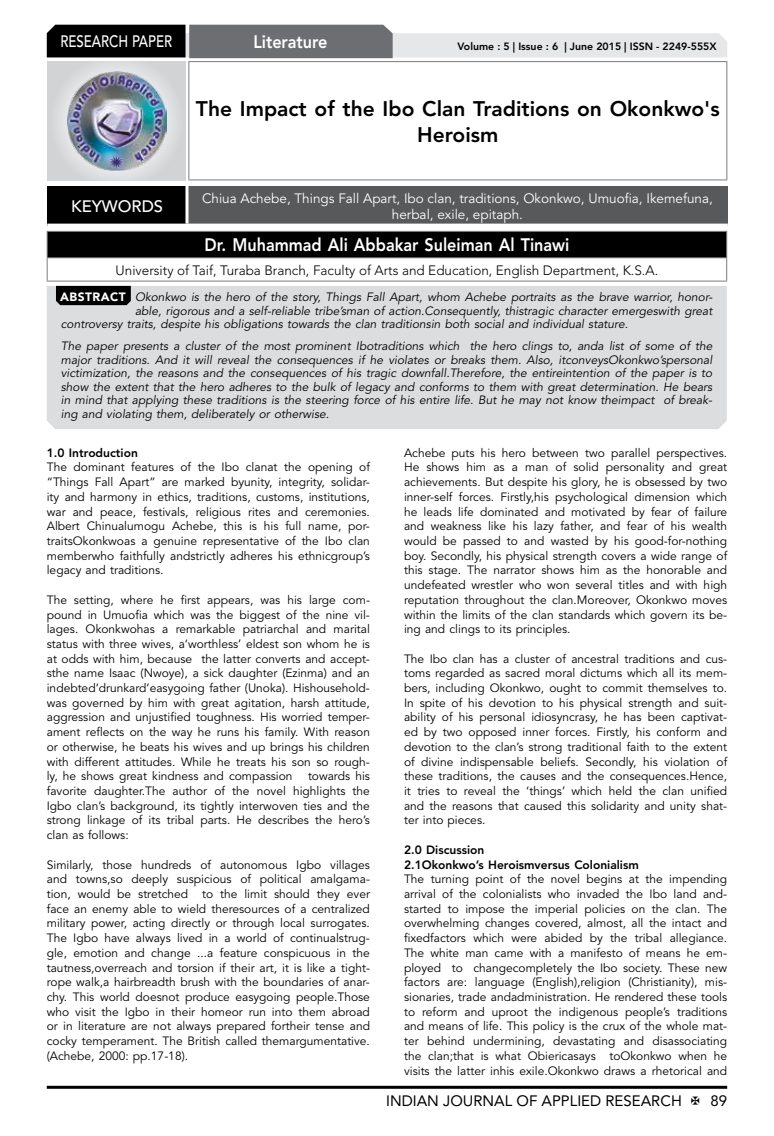
<style>
.page{position:relative;width:774px;height:1136px;background:#fff}
.page>*{position:absolute;margin:0;border:0;box-sizing:border-box;transform-origin:0 0}
.t1{font:800 21px/26.2px "Avenir LT Std";color:#000;text-align:center}
.t2{font:800 18px "Avenir LT Std";color:#fff;scale:.9 1}
.t3{font:500 16.5px "Avenir LT Std";color:#fff;scale:.8 1}
.t4{font:500 16.5px "Avenir LT Std";color:#fff}
.t5{font:15px "Avenir LT Std";color:#000}
.t6{font:13.5px/16.2px "Avenir LT Std";color:#fff;text-align:center}
.t7{font:300 13.5px "Avenir LT Std";color:#000}
.t8{font:12px/14.7px "Avenir LT Std";color:#000;text-align:justify}
.t9{font:italic 12px/13.5px "Avenir LT Std";color:#000;text-align:justify}
.t10{font:800 12px/14.7px "Avenir LT Std";color:#000}
.t11{font:800 10.5px "Avenir LT Std";color:#000}
.s1{font-weight:900;font-style:normal;color:#fff}
</style>
<div class="page">
<hr style="left:47px;top:1085px;width:680px;height:3px;background:#000">
<div style="left:48px;top:62px;width:137px;height:118px;background:linear-gradient(to right,#d9dadb,#d9dadb)"></div>
<img style="left:68px;top:71px;width:99px;height:100px">
<svg style="left:47px;top:25px;width:680px;height:33px;background:#979899"></svg>
<hr style="left:188px;top:61px;width:539px;height:1px;background:#808285">
<hr style="left:188px;top:62px;width:1px;height:117px;background:#808285">
<hr style="left:726px;top:62px;width:1px;height:117px;background:#808285">
<hr style="left:188px;top:179px;width:539px;height:1px;background:#808285">
<div style="left:47px;top:231px;width:680px;height:27px;background:#000"></div>
<hr style="left:47px;top:231px;width:680px;height:1px;background:#808285">
<hr style="left:47px;top:257px;width:680px;height:1px;background:#808285">
<svg style="left:47px;top:232px;width:1px;height:48px"></svg>
<svg style="left:726px;top:232px;width:1px;height:48px"></svg>
<hr style="left:47px;top:280px;width:680px;height:1px;background:#808285">
<div style="left:47px;top:186px;width:140px;height:39px;background:#000"></div>
<div style="left:187px;top:186px;width:541px;height:39px;background:#58595b"></div>
<hr style="left:185px;top:186px;width:3px;height:37px;background:#fff">
<hr style="left:47px;top:223px;width:140px;height:3px;background:#fff">
<hr style="left:187px;top:223px;width:541px;height:3px;background:#fff">
<div style="left:47px;top:286px;width:680px;height:143px;background:#dcddde"></div>
<svg style="left:56px;top:286px;width:75px;height:19px"></svg>
<h3 class="t3" style="left:60px;top:32px;width:139px">RESEARCH PAPER</h3>
<h2 class="t2" style="left:253px;top:31px;width:84px">Literature</h2>
<p class="t11" style="left:457px;top:41px;width:261px">Volume : 5 | Issue : 6 | June 2015 | ISSN - 2249-555X</p>
<h1 class="t1" style="left:196px;top:95px;width:525px">The Impact of the Ibo Clan Traditions on Okonkwo's<br>Heroism</h1>
<h3 class="t4" style="left:71px;top:196px;width:94px">KEYWORDS</h3>
<p class="t6" style="left:202px;top:190px;width:512px">Chiua Achebe, Things Fall Apart, Ibo clan, traditions, Okonkwo, Umuofia, Ikemefuna, herbal, exile, epitaph.</p>
<h2 class="t2" style="left:204px;top:234px;width:407px">Dr. Muhammad Ali Abbakar Suleiman Al Tinawi</h2>
<p class="t7" style="left:116px;top:262px;width:544px">University of Taif, Turaba Branch, Faculty of Arts and Education, English Department, K.S.A.</p>
<p class="t9" style="left:60px;top:290px;width:654px"><span class="s1">ABSTRACT</span> Okonkwo is the hero of the story, Things Fall Apart, whom Achebe portraits as the brave warrior, honor-</p>
<p class="t9" style="left:135px;top:304px;width:579px">able, rigorous and a self-reliable tribe’sman of action.Consequently, thistragic character emergeswith great</p>
<p class="t9" style="left:61px;top:317px;width:569px">controversy traits, despite his obligations towards the clan traditionsin both social and individual stature.</p>
<p class="t9" style="left:61px;top:339px;width:653px">The paper presents a cluster of the most prominent Ibotraditions which the hero clings to, anda list of some of the major traditions. And it will reveal the consequences if he violates or breaks them. Also, itconveysOkonkwo’spersonal victimization, the reasons and the consequences of his tragic downfall.Therefore, the entireintention of the paper is to show the extent that the hero adheres to the bulk of legacy and conforms to them with great determination. He bears in mind that applying these traditions is the steering force of his entire life. But he may not know theimpact of break&shy;ing and violating them, deliberately or otherwise.</p>
<p class="t10" style="left:47px;top:445px;width:93px">1.0 Introduction</p>
<p class="t8" style="left:47px;top:460px;width:325px">The dominant features of the Ibo clanat the opening of “Things Fall Apart” are marked byunity, integrity, solidar&shy;ity and harmony in ethics, traditions, customs, institutions, war and peace, festivals, religious rites and ceremonies.<br>Albert Chinualumogu Achebe, this is his full name, por&shy;traitsOkonkwoas a genuine representative of the Ibo clan memberwho faithfully andstrictly adheres his ethnicgroup’s legacy and traditions.</p>
<p class="t8" style="left:47px;top:592px;width:325px">The setting, where he first appears, was his large com&shy;pound in Umuofia which was the biggest of the nine vil&shy;lages. Okonkwohas a remarkable patriarchal and marital status with three wives, a‘worthless’ eldest son whom he is at odds with him, because the latter converts and accept&shy;sthe name Isaac (Nwoye), a sick daughter (Ezinma) and an indebted‘drunkard’easygoing father (Unoka). Hishousehold&shy;was governed by him with great agitation, harsh attitude, aggression and unjustified toughness. His worried temper&shy;ament reflects on the way he runs his family. With reason or otherwise, he beats his wives and up brings his children with different attitudes. While he treats his son so rough&shy;ly, he shows great kindness and compassion</p>
<p class="t8" style="left:404px;top:445px;width:325px">Achebe puts his hero between two parallel perspectives.<br>He shows him as a man of solid personality and great achievements. But despite his glory, he is obsessed by two inner-self forces. Firstly,his psychological dimension which he leads life dominated and motivated by fear of failure and weakness like his lazy father, and fear of his wealth would be passed to and wasted by his good-for-nothing boy. Secondly, his physical strength covers a wide range of this stage. The narrator shows him as the honorable and undefeated wrestler who won several titles and with high reputation throughout the clan.Moreover, Okonkwo moves within the limits of the clan standards which govern its be&shy;ing and clings to its principles.</p>
<p class="t8" style="left:404px;top:651px;width:325px">The Ibo clan has a cluster of ancestral traditions and cus&shy;toms regarded as sacred moral dictums which all its mem&shy;bers, including Okonkwo, ought to commit themselves to.<br>In spite of his devotion to his physical strength and suit&shy;ability of his personal idiosyncrasy, he has been captivat&shy;ed by two opposed inner forces. Firstly, his conform and devotion to the clan’s strong traditional faith to the extent of divine indispensable beliefs. Secondly, his violation of these traditions, the causes and the consequences.Hence, it tries to reveal the ‘things’ which held the clan unified and the reasons that caused this solidarity and unity shat&shy;ter into pieces.</p>
<p class="t10" style="left:404px;top:842px;width:236px">2.0 Discussion<br>2.1Okonkwo’s Heroismversus Colonialism</p>
<p class="t8" style="left:404px;top:872px;width:325px">The turning point of the novel begins at the impending arrival of the colonialists who invaded the Ibo land and&shy;started to impose the imperial policies on the clan. The overwhelming changes covered, almost, all the intact and fixedfactors which were abided by the tribal allegiance.<br>The white man came with a manifesto of means he em&shy;ployed to changecompletely the Ibo society. These new factors are: language (English),religion (Christianity), mis&shy;sionaries, trade andadministration. He rendered these tools to reform and uproot the indigenous people’s traditions and means of life. This policy is the crux of the whole mat&shy;ter behind undermining, devastating and disassociating the clan;that is what Obiericasays toOkonkwo when he visits the latter inhis exile.Okonkwo draws a rhetorical and</p>
<p class="t8" style="left:47px;top:769px;width:325px;text-indent:261px">towards his favorite daughter.The author of the novel highlights the Igbo clan’s background, its tightly interwoven ties and the strong linkage of its tribal parts. He describes the hero’s clan as follows:</p>
<p class="t8" style="left:47px;top:857px;width:325px">Similarly, those hundreds of autonomous Igbo villages and towns,so deeply suspicious of political amalgama&shy;tion, would be stretched to the limit should they ever face an enemy able to wield theresources of a centralized military power, acting directly or through local surrogates.<br>The Igbo have always lived in a world of continualstrug&shy;gle, emotion and change ...a feature conspicuous in the tautness,overreach and torsion if their art, it is like a tight&shy;rope walk,a hairbreadth brush with the boundaries of anar&shy;chy. This world doesnot produce easygoing people.Those who visit the Igbo in their homeor run into them abroad or in literature are not always prepared fortheir tense and cocky temperament. The British called themargumentative. (Achebe, 2000: pp.17-18).</p>
<p class="t5" style="left:386px;top:1091px;width:297px">INDIAN JOURNAL OF APPLIED RESEARCH</p>
<p class="t5" style="left:710px;top:1091px;width:18px">89</p>
</div>
